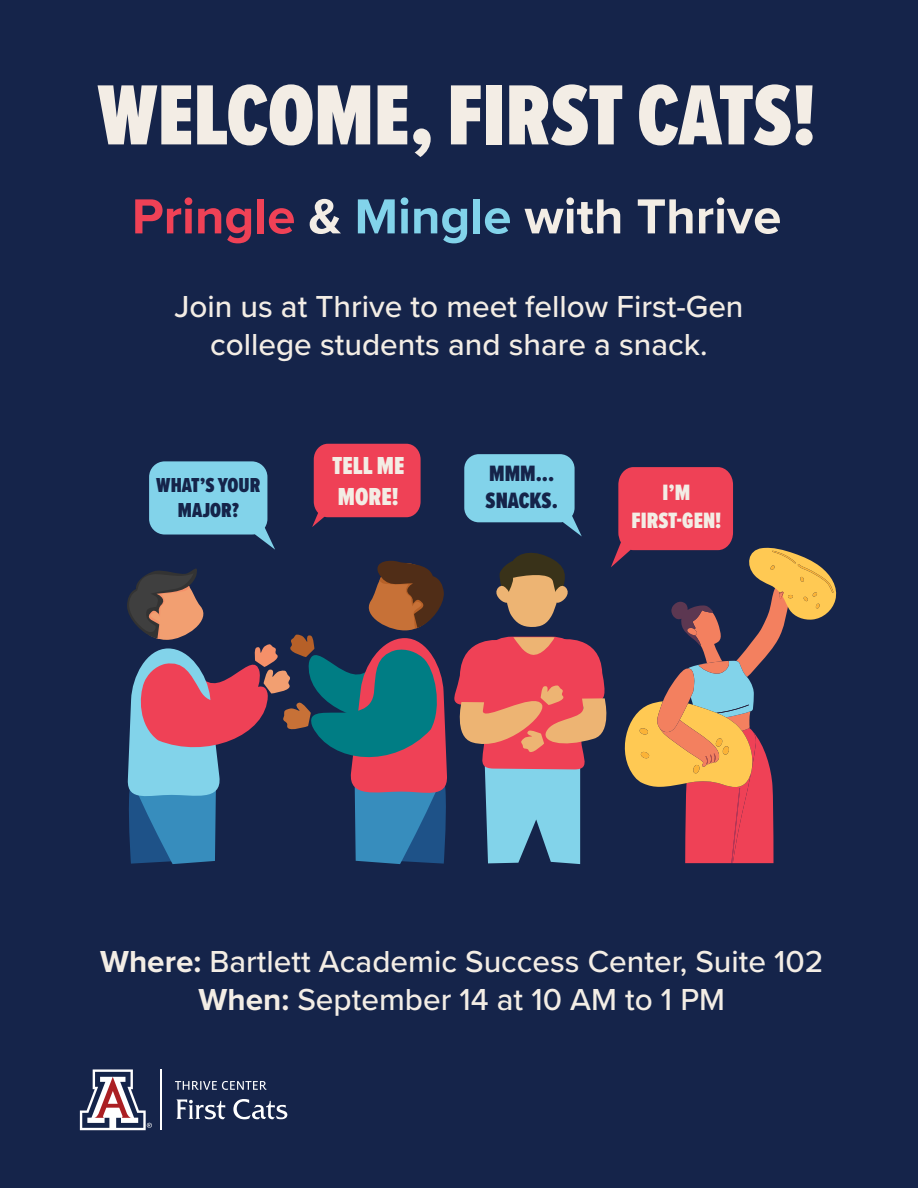
<style>
.page{position:relative;width:918px;height:1188px;background:#fff}
.page>*{position:absolute;margin:0;border:0;box-sizing:border-box;transform-origin:0 0}
.t1{font:900 88.5px "Proxima Nova Ex Cn";color:#f3ede5}
.t2{font:700 51px "Proxima Nova";color:#f3ede5}
.t3{font:500 31.5px/37.8px "Proxima Nova";color:#f3ede5;text-align:center}
.t4{font:900 25.5px/30.6px "Proxima Nova Ex Cn";color:#f3ede5}
.t5{font:900 22.95px/27.6px "Proxima Nova Ex Cn";color:#f3ede5;text-align:center}
.t6{font:900 22.95px/27.6px "Proxima Nova Ex Cn";color:#15244a}
.t7{font:900 21px/25.2px "Proxima Nova Ex Cn";color:#15244a;text-align:center}
.s1{color:#ef4156}
.s2{color:#82d3ea}
.s3{font-weight:700}
</style>
<div class="page">
<div style="left:0;top:1px;width:917px;height:1187px;background:#15244a"></div>
<svg style="left:80px;top:1069px;width:72px;height:61px"></svg>
<hr style="left:160px;top:1069px;width:2px;height:61px;background:#fff">
<svg style="left:176px;top:1099px;width:111px;height:20px"></svg>
<svg style="left:175px;top:1081px;width:91px;height:9px"></svg>
<div style="left:149px;top:461px;width:118px;height:74px;background:#82d3ea;border-radius:16px"></div>
<div style="left:314px;top:444px;width:107px;height:73px;background:#ef4156;border-radius:15px"></div>
<div style="left:464px;top:454px;width:111px;height:68px;background:#82d3ea;border-radius:15px"></div>
<svg style="left:127px;top:467px;width:710px;height:397px"></svg>
<h1 class="t1" style="left:97px;top:51px;width:720px">WELCOME, FIRST CATS!</h1>
<h2 class="t2" style="left:132px;top:178px;width:651px"><span class="s1">Pringle</span> &amp; <span class="s2">Mingle</span> with Thrive</h2>
<p class="t3" style="left:174px;top:287px;width:571px">Join us at Thrive to meet fellow First-Gen college students and share a snack.</p>
<p class="t7" style="left:156px;top:472px;width:106px">WHAT’S YOUR<br>MAJOR?</p>
<p class="t4" style="left:332px;top:450px;width:74px">TELL ME<br>MORE!</p>
<p class="t6" style="left:486px;top:459px;width:74px">MMM...<br>SNACKS.</p>
<p class="t5" style="left:632px;top:478px;width:91px">I’M<br>FIRST-GEN!</p>
<p class="t3" style="left:100px;top:942px;width:725px"><span class="s3">Where:</span> Bartlett Academic Success Center, Suite 102<br><span class="s3">When:</span> September 14 at 10 AM to 1 PM</p>
</div>
